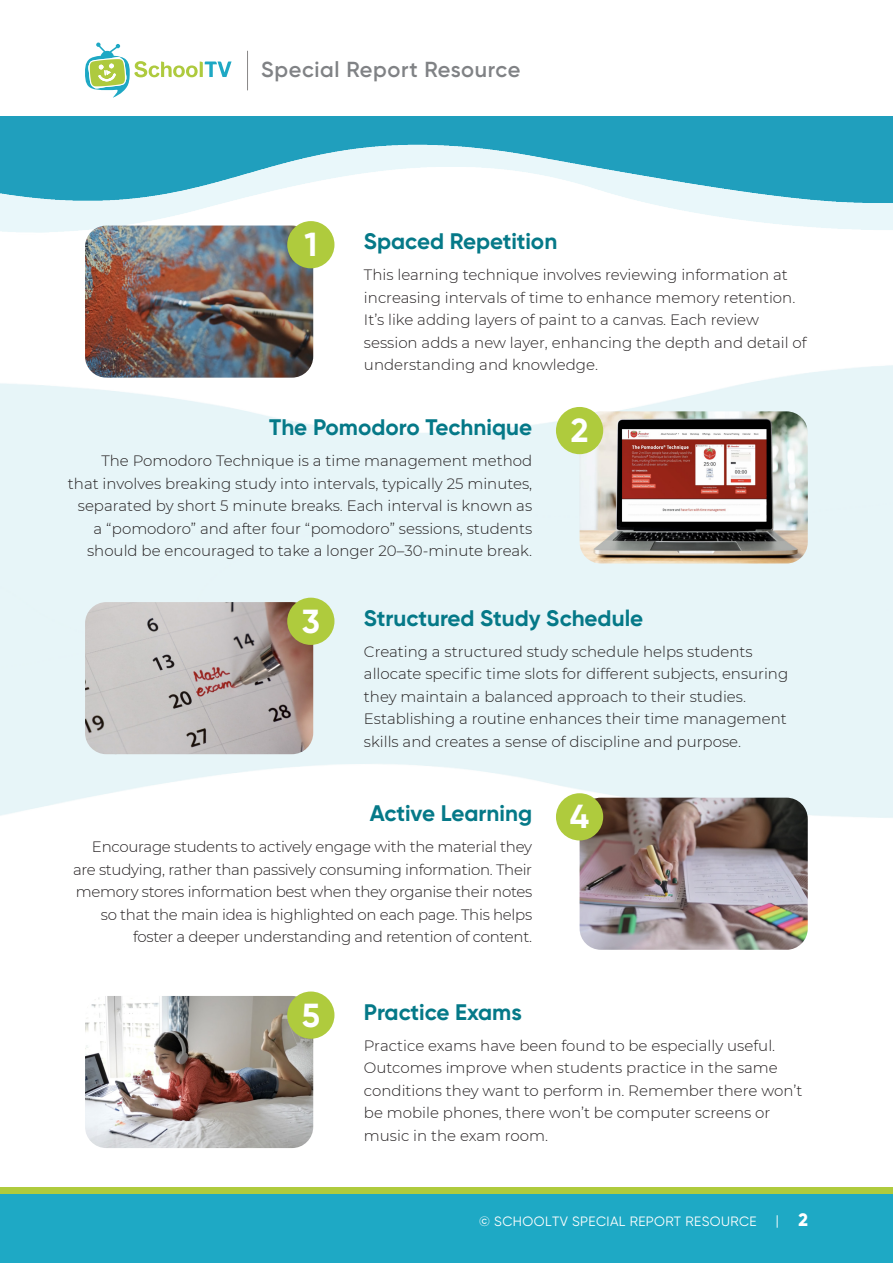
<style>
.page{position:relative;width:893px;height:1263px;background:#fff}
.page>*{position:absolute;margin:0;border:0;box-sizing:border-box;transform-origin:0 0}
.t1{font:700 33.3px "Gilroy";color:#fff}
.t2{font:700 22.5px "Gilroy";color:#057988}
.t3{font:600 21.75px "Gilroy";letter-spacing:.03em;color:#808285}
.t4{font:300 15px/22.5px "Montserrat";color:#231f20}
.t5{font:300 15px/22.5px "Montserrat";letter-spacing:-.02em;color:#231f20;text-align:right}
.t6{font:13.5px "Gilroy";letter-spacing:.03em;color:#fff}
.s1{font-weight:800;font-size:18px}
</style>
<div class="page">
<img style="left:0;top:351px;width:893px;height:507px">
<img style="left:0;top:117px;width:893px;height:130px">
<svg style="left:85px;top:43px;width:147px;height:55px"></svg>
<hr style="left:247px;top:51px;width:1px;height:39px;background:#898787">
<div style="left:0;top:1193px;width:893px;height:70px;background:#1ea9c5"></div>
<div style="left:0;top:1187px;width:893px;height:7px;background:#afcb3d"></div>
<img style="left:85px;top:225px;width:228px;height:153px">
<div style="left:287px;top:221px;width:47px;height:47px;background:#afcb3d;border-radius:50%"></div>
<img style="left:85px;top:602px;width:228px;height:152px">
<img style="left:85px;top:996px;width:228px;height:152px">
<div style="left:287px;top:598px;width:47px;height:47px;background:#afcb3d;border-radius:50%"></div>
<div style="left:287px;top:991px;width:47px;height:48px;background:#afcb3d;border-radius:50%"></div>
<img style="left:580px;top:411px;width:228px;height:152px">
<img style="left:580px;top:798px;width:228px;height:152px">
<div style="left:556px;top:793px;width:47px;height:47px;background:#afcb3d;border-radius:50%"></div>
<div style="left:556px;top:407px;width:47px;height:47px;background:#afcb3d;border-radius:50%"></div>
<p class="t3" style="left:261px;top:56px;width:261px">Special Report Resource</p>
<p class="t1" style="left:304px;top:224px;width:14px">1</p>
<p class="t2" style="left:364px;top:227px;width:195px">Spaced Repetition</p>
<p class="t4" style="left:364px;top:263px;width:444px">This learning technique involves reviewing information at increasing intervals of time to enhance memory retention.<br>It’s like adding layers of paint to a canvas. Each review session adds a new layer, enhancing the depth and detail of understanding and knowledge.</p>
<p class="t2" style="left:269px;top:413px;width:265px">The Pomodoro Technique</p>
<p class="t4" style="left:68px;top:449px;width:466px;text-align:right">The Pomodoro Technique is a time management method that involves breaking study into intervals, typically 25 minutes, separated by short 5 minute breaks. Each interval is known as a “pomodoro” and after four “pomodoro” sessions, students should be encouraged to take a longer 20–30-minute break.</p>
<p class="t1" style="left:571px;top:409px;width:19px">2</p>
<p class="t1" style="left:302px;top:600px;width:20px">3</p>
<p class="t2" style="left:364px;top:604px;width:281px">Structured Study Schedule</p>
<p class="t4" style="left:364px;top:640px;width:426px">Creating a structured study schedule helps students allocate specific time slots for different subjects, ensuring they maintain a balanced approach to their studies.<br>Establishing a routine enhances their time management skills and creates a sense of discipline and purpose.</p>
<p class="t2" style="left:370px;top:799px;width:164px">Active Learning</p>
<p class="t5" style="left:73px;top:835px;width:461px">Encourage students to actively engage with the material they are studying, rather than passively consuming information. Their memory stores information best when they organise their notes so that the main idea is highlighted on each page. This helps foster a deeper understanding and retention of content.</p>
<p class="t1" style="left:570px;top:796px;width:21px">4</p>
<p class="t1" style="left:302px;top:994px;width:20px">5</p>
<p class="t2" style="left:364px;top:998px;width:159px">Practice Exams</p>
<p class="t4" style="left:364px;top:1033px;width:440px">Practice exams have been found to be especially useful.<br>Outcomes improve when students practice in the same conditions they want to perform in. Remember there won’t be mobile phones, there won’t be computer screens or music in the exam room.</p>
<p class="t6" style="left:479px;top:1213px;width:279px">© SCHOOLTV SPECIAL REPORT RESOURCE</p>
<p class="t6" style="left:776px;top:1212px;width:33px">| <span class="s1">2</span></p>
</div>
